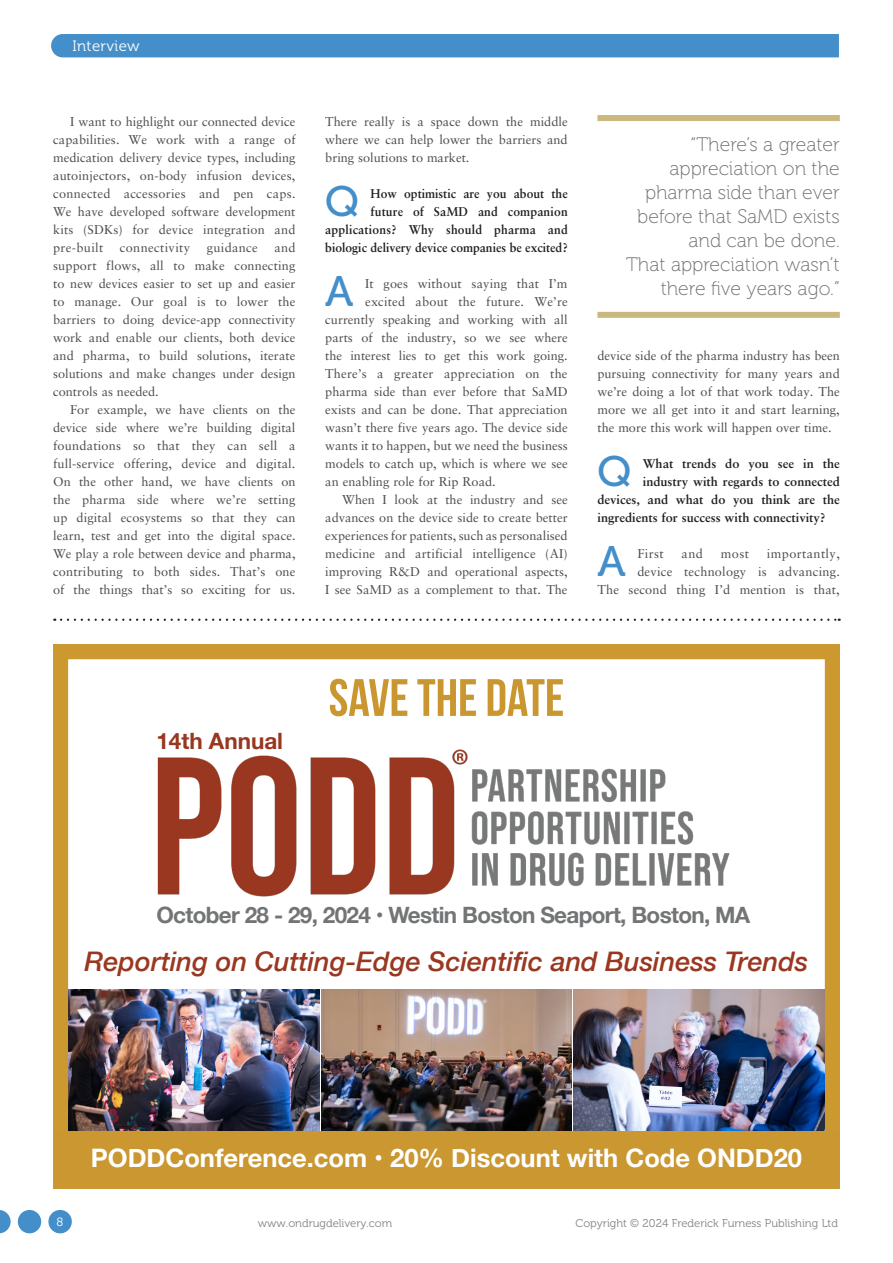
<style>
.page{position:relative;width:893px;height:1263px;background:#fff}
.page>*{position:absolute;margin:0;border:0;box-sizing:border-box;transform-origin:0 0}
.t1{font:700 52.5px "Bebas Neue";color:#c99630}
.MF_body_no_indent{font:42.45px "Museo 500";color:#448fc9}
.t2{font:italic 500 27px "Helvetica Neue";color:#9a3720}
.t3{font:700 25.5px "Helvetica Neue";color:#fff}
.t4{font:700 22.5px "Helvetica Neue";letter-spacing:-.03em;color:#727475}
.t5{font:700 22.5px "Helvetica Neue";color:#993620}
.t6{font:19.5px/24px "Museo 100";color:#6c6d70;text-align:right}
.t7{font:15px "Museo 300";letter-spacing:.025em;color:#fff}
.MF_body{font:12.75px/18px "Sabon LT Std";color:#4b4c4d;text-align:justify}
.MF_body_no_indent-2{font:12.75px/18px "Sabon LT Std";color:#4b4c4d;text-align:right}
.MF_body_no_indent-3{font:700 12.75px/18px "Sabon LT Std";color:#231f20;text-align:right;scale:.95 1}
.MF_body_no_indent-4{font:700 12.75px "Sabon LT Std";color:#231f20}
.MF_body-2{font:12.75px "Sabon LT Std";letter-spacing:.025em;color:#4b4c4d}
.t8{font:12px "Museo 300";color:#fff}
.t9{font:11.25px "Museo 300";color:#808285}
</style>
<div class="page">
<div style="left:51px;top:34px;width:788px;height:23px;background:#448fc9"></div>
<svg style="left:61px;top:619px;width:779px;height:2px"></svg>
<div style="left:597px;top:115px;width:243px;height:6px;background:#cab87e"></div>
<div style="left:597px;top:312px;width:243px;height:6px;background:#cab87e"></div>
<svg style="left:53px;top:644px;width:787px;height:487px"></svg>
<img style="left:146px;top:736px;width:594px;height:173px">
<div style="left:53px;top:1131px;width:787px;height:57px;background:#ca9730"></div>
<img style="left:321px;top:989px;width:251px;height:142px">
<img style="left:574px;top:989px;width:251px;height:142px">
<img style="left:68px;top:989px;width:251px;height:142px">
<div style="left:48px;top:1210px;width:24px;height:23px;background:#448fc9;border-radius:50%"></div>
<div style="left:18px;top:1210px;width:23px;height:23px;background:#448fc9;border-radius:50%"></div>
<svg style="left:0;top:1210px;width:11px;height:23px"></svg>
<p class="t7" style="left:72px;top:37px;width:69px">Interview</p>
<p class="MF_body" style="left:53px;top:112px;width:244px;text-indent:17px">I want to highlight our connected device capabilities. We work with a range of medication delivery device types, including autoinjectors, on-body infusion devices, connected accessories and pen caps.<br>We have developed software development kits (SDKs) for device integration and pre-built</p>
<p class="MF_body" style="left:53px;top:238px;width:244px;text-indent:221px">and support flows, all to make connecting to new devices easier to set up and easier to manage. Our goal is to lower the barriers to doing device-app connectivity work and enable our clients, both device and pharma, to build solutions, iterate solutions and make changes under design controls as needed.</p>
<p class="MF_body" style="left:53px;top:400px;width:244px;text-indent:17px">For example, we have clients on the device side where we’re building digital foundations so that they can sell a full-service offering, device and digital.<br>On the other hand, we have clients on the pharma side where we’re setting up digital ecosystems so that they can learn, test and get into the digital space.<br>We play a role between device and pharma, contributing to both sides. That’s one of the things that’s so exciting for us.</p>
<p class="MF_body-2" style="left:120px;top:240px;width:72px">connectivity</p>
<p class="MF_body-2" style="left:207px;top:240px;width:53px">guidance</p>
<p class="MF_body" style="left:325px;top:112px;width:244px">There really is a space down the middle where we can help lower the barriers and bring solutions to market.</p>
<p class="MF_body_no_indent" style="left:325px;top:178px;width:35px">Q</p>
<p class="MF_body_no_indent-3" style="left:325px;top:184px;width:257px">How optimistic are you about the<br>future of SaMD and companion applications? Why should pharma and biologic delivery device companies be excited?</p>
<p class="MF_body_no_indent" style="left:325px;top:268px;width:30px">A</p>
<p class="MF_body_no_indent-2" style="left:365px;top:274px;width:204px">It goes without saying that I’m</p>
<p class="MF_body_no_indent-2" style="left:365px;top:292px;width:204px">excited about the future. We’re</p>
<p class="MF_body_no_indent-2" style="left:325px;top:310px;width:244px">currently speaking and working with all</p>
<p class="MF_body_no_indent-2" style="left:325px;top:328px;width:244px">parts of the industry, so we see where</p>
<p class="MF_body_no_indent-2" style="left:325px;top:346px;width:244px">the interest lies to get this work going.</p>
<p class="MF_body_no_indent-2" style="left:325px;top:364px;width:244px">There’s a greater appreciation on the</p>
<p class="MF_body_no_indent-2" style="left:325px;top:382px;width:244px">pharma side than ever before that SaMD</p>
<p class="MF_body_no_indent-2" style="left:325px;top:400px;width:244px">exists and can be done. That appreciation</p>
<p class="MF_body_no_indent-2" style="left:325px;top:418px;width:244px">wasn’t there five years ago. The device side</p>
<p class="MF_body_no_indent-2" style="left:325px;top:436px;width:244px">wants it to happen, but we need the business</p>
<p class="MF_body_no_indent-2" style="left:325px;top:454px;width:244px">models to catch up, which is where we see</p>
<p class="MF_body_no_indent-2" style="left:325px;top:472px;width:172px">an enabling role for Rip Road.</p>
<p class="MF_body" style="left:325px;top:490px;width:244px;text-indent:17px">When I look at the industry and see advances on the device side to create better experiences for patients, such as personalised medicine and artificial intelligence (AI) improving R&amp;D and operational aspects, I see SaMD as a complement to that. The</p>
<p class="t6" style="left:626px;top:133px;width:215px">“There’s a greater appreciation on the pharma side than ever before that SaMD exists and can be done.<br>That appreciation wasn’t there five years ago.”</p>
<p class="MF_body" style="left:597px;top:346px;width:244px">device side of the pharma industry has been pursuing connectivity for many years and we’re doing a lot of that work today. The more we all get into it and start learning, the more this work will happen over time.</p>
<p class="MF_body_no_indent" style="left:597px;top:448px;width:35px">Q</p>
<p class="MF_body_no_indent-4" style="left:643px;top:456px;width:198px">What trends do you see in the</p>
<p class="MF_body_no_indent-4" style="left:643px;top:474px;width:199px">industry with regards to connected</p>
<p class="MF_body_no_indent-4" style="left:597px;top:492px;width:244px">devices, and what do you think are the</p>
<p class="MF_body_no_indent-4" style="left:597px;top:510px;width:230px">ingredients for success with connectivity?</p>
<p class="MF_body_no_indent" style="left:597px;top:538px;width:30px">A</p>
<p class="MF_body_no_indent-2" style="left:637px;top:544px;width:28px">First</p>
<p class="MF_body_no_indent-2" style="left:682px;top:544px;width:23px">and</p>
<p class="MF_body_no_indent-2" style="left:721px;top:544px;width:30px">most</p>
<p class="MF_body_no_indent-2" style="left:597px;top:544px;width:244px">importantly,<br>device technology is advancing.<br>The second thing I’d mention is that,</p>
<p class="t5" style="left:156px;top:723px;width:128px">14th Annual</p>
<p class="t1" style="left:329px;top:669px;width:237px">SAVE THE DATE</p>
<p class="t4" style="left:156px;top:897px;width:595px">October 28 - 29, 2024 • Westin Boston Seaport, Boston, MA</p>
<p class="t2" style="left:85px;top:938px;width:725px">Reporting on Cutting-Edge Scientific and Business Trends</p>
<p class="t3" style="left:91px;top:1137px;width:713px">PODDConference.com • 20% Discount with Code ONDD20</p>
<p class="t8" style="left:57px;top:1215px;width:8px">8</p>
<p class="t9" style="left:258px;top:1217px;width:136px">www.ondrugdelivery.com</p>
<p class="t9" style="left:576px;top:1217px;width:264px">Copyright © 2024 Frederick Furness Publishing Ltd</p>
</div>
